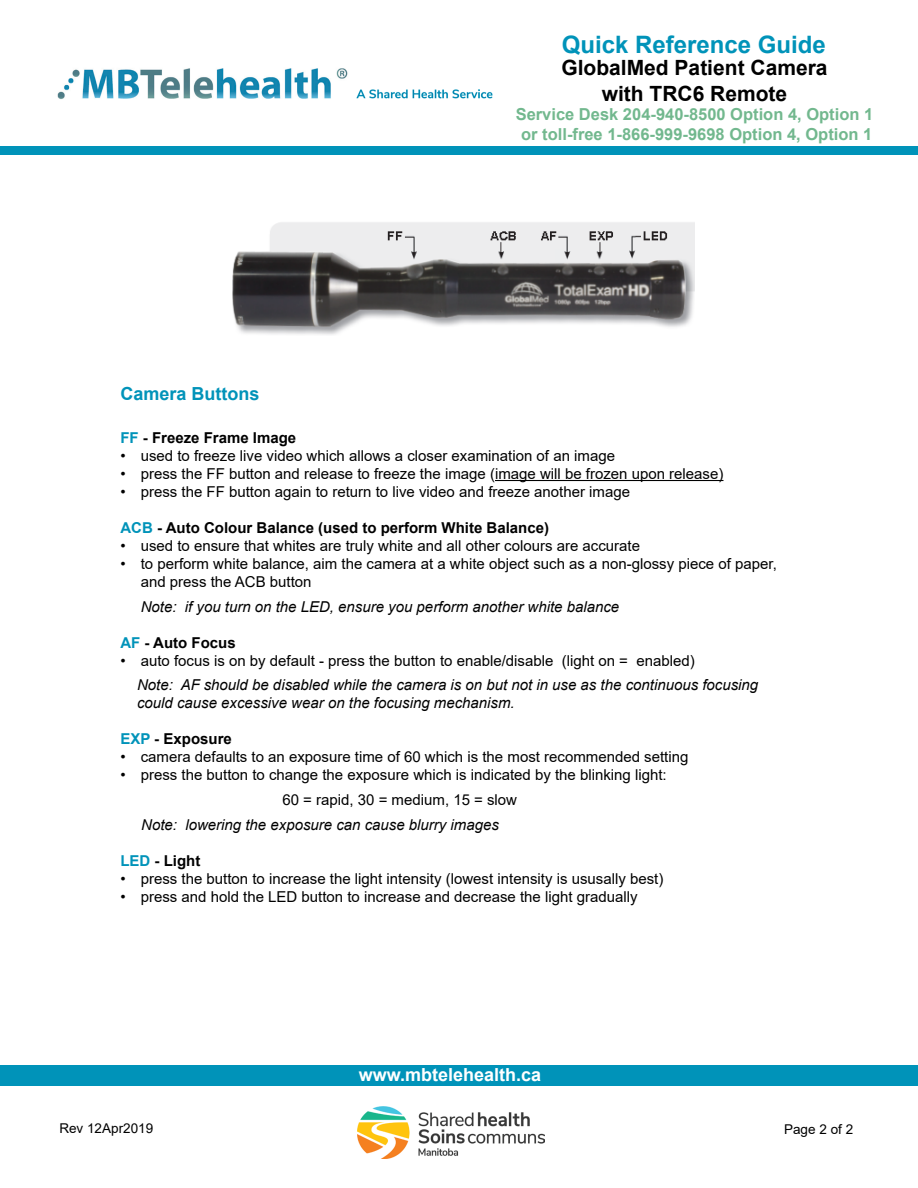
<style>
.page{position:relative;width:918px;height:1188px;background:#fff}
.page>*{position:absolute;margin:0;border:0;box-sizing:border-box;transform-origin:0 0}
.t1{font:700 24px "Arial";color:#0093b9}
.t2{font:700 21px/25.2px "Arial";color:#000;text-align:center}
.t3{font:700 18px "Arial";color:#fff}
.t4{font:700 18px "Arial";color:#0093b9}
.t5{font:700 16.5px/19.8px "Arial";color:#72b88e;text-align:center}
.t6{font:15px/18px "Arial";color:#000}
.t7{font:italic 15px/18px "Arial";color:#000}
.t8{font:700 15px "Arial";color:#000}
.t9{font:13.5px "Arial";color:#000}
.s1{color:#0093b9}
</style>
<div class="page">
<div style="left:0;top:146px;width:918px;height:8px;background:#0093b9"></div>
<div style="left:0;top:1065px;width:918px;height:21px;background:#0093b9"></div>
<img style="left:57px;top:68px;width:436px;height:31px">
<img style="left:357px;top:1106px;width:188px;height:53px">
<img style="left:232px;top:222px;width:463px;height:113px">
<hr style="left:495px;top:480px;width:228px;height:1px;background:#000">
<h1 class="t1" style="left:562px;top:28px;width:266px">Quick Reference Guide</h1>
<h2 class="t2" style="left:561px;top:56px;width:268px">GlobalMed Patient Camera with TRC6 Remote</h2>
<p class="t5" style="left:516px;top:105px;width:359px">Service Desk 204-940-8500 Option 4, Option 1 or toll-free 1-866-999-9698 Option 4, Option 1</p>
<p class="t4" style="left:120px;top:381px;width:141px">Camera Buttons</p>
<p class="t8" style="left:120px;top:427px;width:177px"><span class="s1">FF</span> - Freeze Frame Image</p>
<p class="t6" style="left:120px;top:447px;width:496px">• used to freeze live video which allows a closer examination of an image</p>
<p class="t6" style="left:120px;top:465px;width:605px">• press the FF button and release to freeze the image (image will be frozen upon release)</p>
<p class="t6" style="left:120px;top:483px;width:511px">• press the FF button again to return to live video and freeze another image</p>
<p class="t8" style="left:120px;top:517px;width:430px"><span class="s1">ACB</span> - Auto Colour Balance (used to perform White Balance)</p>
<p class="t6" style="left:120px;top:537px;width:521px">• used to ensure that whites are truly white and all other colours are accurate</p>
<p class="t6" style="left:141px;top:555px;width:638px;text-indent:-20px">• to perform white balance, aim the camera at a white object such as a non-glossy piece of paper, and press the ACB button</p>
<p class="t7" style="left:141px;top:598px;width:480px">Note: if you turn on the LED, ensure you perform another white balance</p>
<p class="t8" style="left:120px;top:632px;width:117px"><span class="s1">AF</span> - Auto Focus</p>
<p class="t6" style="left:120px;top:651px;width:576px">• auto focus is on by default - press the button to enable/disable (light on = enabled)</p>
<p class="t7" style="left:137px;top:676px;width:623px">Note: AF should be disabled while the camera is on but not in use as the continuous focusing could cause excessive wear on the focusing mechanism.</p>
<p class="t8" style="left:120px;top:729px;width:113px"><span class="s1">EXP</span> - Exposure</p>
<p class="t6" style="left:120px;top:748px;width:569px">• camera defaults to an exposure time of 60 which is the most recommended setting</p>
<p class="t6" style="left:120px;top:766px;width:548px">• press the button to change the exposure which is indicated by the blinking light:</p>
<p class="t6" style="left:282px;top:791px;width:236px">60 = rapid, 30 = medium, 15 = slow</p>
<p class="t7" style="left:141px;top:816px;width:359px">Note: lowering the exposure can cause blurry images</p>
<p class="t8" style="left:120px;top:850px;width:81px"><span class="s1">LED</span> - Light</p>
<p class="t6" style="left:120px;top:870px;width:544px">• press the button to increase the light intensity (lowest intensity is ususally best)</p>
<p class="t6" style="left:120px;top:888px;width:519px">• press and hold the LED button to increase and decrease the light gradually</p>
<p class="t9" style="left:59px;top:1119px;width:95px">Rev 12Apr2019</p>
<p class="t3" style="left:359px;top:1062px;width:184px">www.mbtelehealth.ca</p>
<p class="t9" style="left:784px;top:1120px;width:71px">Page 2 of 2</p>
</div>
